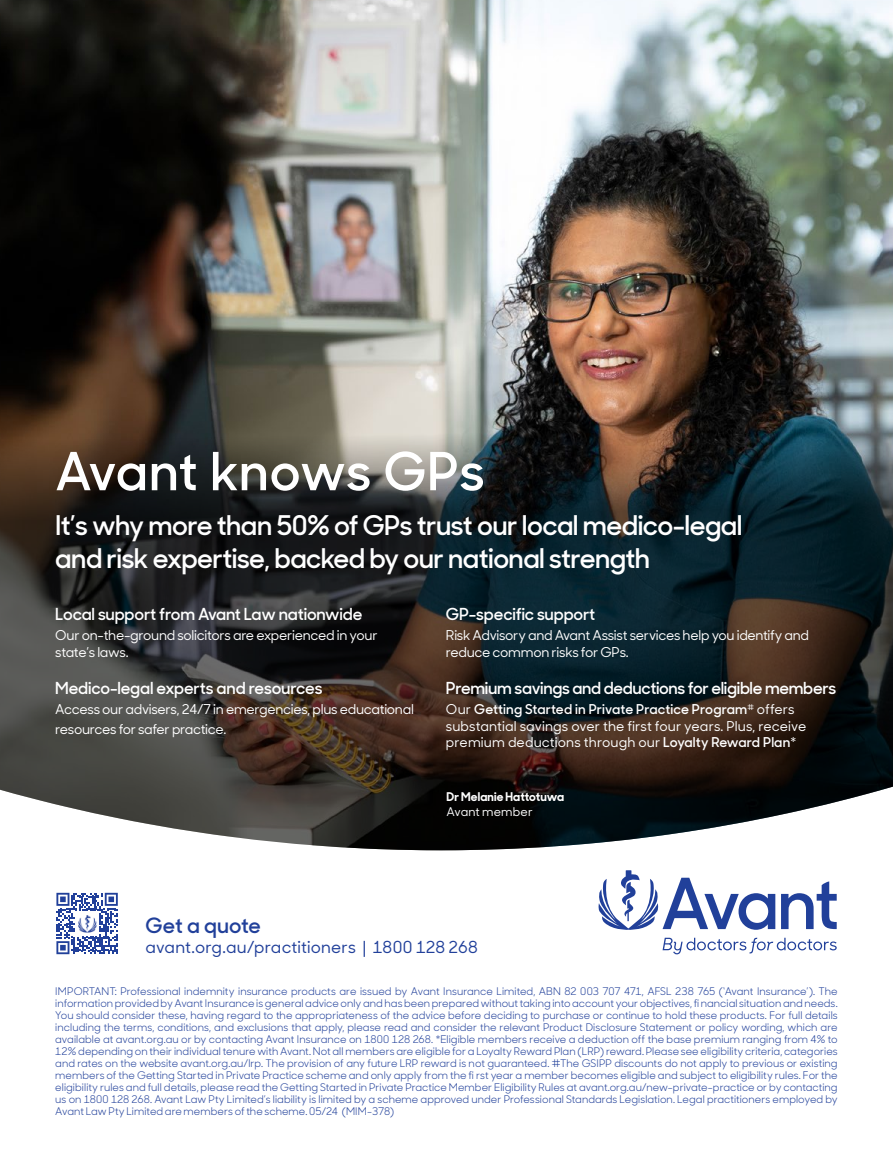
<style>
.page{position:relative;width:893px;height:1170px;background:#fff}
.page>*{position:absolute;margin:0;border:0;box-sizing:border-box;transform-origin:0 0}
.t1{font:600 52.5px "Sharp Sans Display No 1";letter-spacing:.01em;color:#fff}
.t2{font:600 27px/32.4px "Sharp Sans Display No 1";letter-spacing:-.02em;color:#fff}
.t3{font:600 21px "Sharp Sans Display No 1";letter-spacing:-.005em;color:#21409a}
.t4{font:600 16.5px "Sharp Sans Display No 1";letter-spacing:-.015em;color:#fff}
.t5{font:500 16.5px "Sharp Sans Display No 1";letter-spacing:.01em;color:#21409a}
.t6{font:500 13.5px/16.5px "Sharp Sans Display No 1";letter-spacing:-.02em;color:#fff}
.t7{font:500 13.5px/16.5px "Sharp Sans Display No 1";letter-spacing:.01em;color:#fff}
.t8{font:700 12px "Sharp Sans Display No 1";letter-spacing:.01em;color:#fff}
.t9{font:500 12px "Sharp Sans Display No 1";letter-spacing:.015em;color:#fff}
.t10{font:10.5px/12px "Sharp Sans Display No 1";letter-spacing:.005em;color:#21409a;text-align:justify}
.s1{font-weight:600}
</style>
<div class="page">
<img style="left:0;top:0;width:893px;height:850px">
<svg style="left:56px;top:892px;width:62px;height:62px"></svg>
<img style="left:76px;top:912px;width:22px;height:22px">
<svg style="left:598px;top:870px;width:239px;height:60px"></svg>
<svg style="left:663px;top:937px;width:174px;height:17px"></svg>
<h1 class="t1" style="left:55px;top:430px;width:431px">Avant knows GPs</h1>
<h2 class="t2" style="left:55px;top:507px;width:689px">It’s why more than 50% of GPs trust our local medico-legal and risk expertise, backed by our national strength</h2>
<h3 class="t4" style="left:55px;top:601px;width:309px">Local support from Avant Law nationwide</h3>
<p class="t6" style="left:55px;top:626px;width:324px">Our on-the-ground solicitors are experienced in your state’s laws.</p>
<h3 class="t4" style="left:55px;top:674px;width:269px">Medico-legal experts and resources</h3>
<p class="t6" style="left:55px;top:699px;width:360px;line-height:19.5px">Access our advisers, 24/7 in emergencies, plus educational resources for safer practice.</p>
<h3 class="t4" style="left:446px;top:601px;width:151px">GP-specific support</h3>
<p class="t6" style="left:446px;top:626px;width:364px">Risk Advisory and Avant Assist services help you identify and reduce common risks for GPs.</p>
<h3 class="t4" style="left:446px;top:674px;width:392px">Premium savings and deductions for eligible members</h3>
<p class="t7" style="left:446px;top:700px;width:362px">Our <span class="s1">Getting Started in Private Practice Program</span><sup>#</sup> offers substantial savings over the first four years. Plus, receive premium deductions through our <span class="s1">Loyalty Reward Plan</span>*</p>
<p class="t8" style="left:446px;top:786px;width:119px">Dr Melanie Hattotuwa</p>
<p class="t9" style="left:446px;top:802px;width:88px">Avant member</p>
<h3 class="t3" style="left:146px;top:909px;width:117px">Get a quote</h3>
<h3 class="t5" style="left:146px;top:934px;width:334px">avant.org.au/practitioners | 1800 128 268</h3>
<p class="t10" style="left:55px;top:984px;width:784px">IMPORTANT: Professional indemnity insurance products are issued by Avant Insurance Limited, ABN 82 003 707 471, AFSL 238 765 (‘Avant Insurance’). The information provided by Avant Insurance is general advice only and has been prepared without taking into account your objectives, fi nancial situation and needs.<br>You should consider these, having regard to the appropriateness of the advice before deciding to purchase or continue to hold these products. For full details including the terms, conditions, and exclusions that apply, please read and consider the relevant Product Disclosure Statement or policy wording, which are available at avant.org.au or by contacting Avant Insurance on 1800 128 268. *Eligible members receive a deduction off the base premium ranging from 4% to 12% depending on their individual tenure with Avant. Not all members are eligible for a Loyalty Reward Plan (LRP) reward. Please see eligibility criteria, categories and rates on the website avant.org.au/lrp. The provision of any future LRP reward is not guaranteed. #The GSIPP discounts do not apply to previous or existing members of the Getting Started in Private Practice scheme and only apply from the fi rst year a member becomes eligible and subject to eligibility rules. For the eligibility rules and full details, please read the Getting Started in Private Practice Member Eligibility Rules at avant.org.au/new-private-practice or by contacting us on 1800 128 268. Avant Law Pty Limited’s liability is limited by a scheme approved under Professional Standards Legislation. Legal practitioners employed by Avant Law Pty Limited are members of the scheme. 05/24 (MIM-378)</p>
</div>
